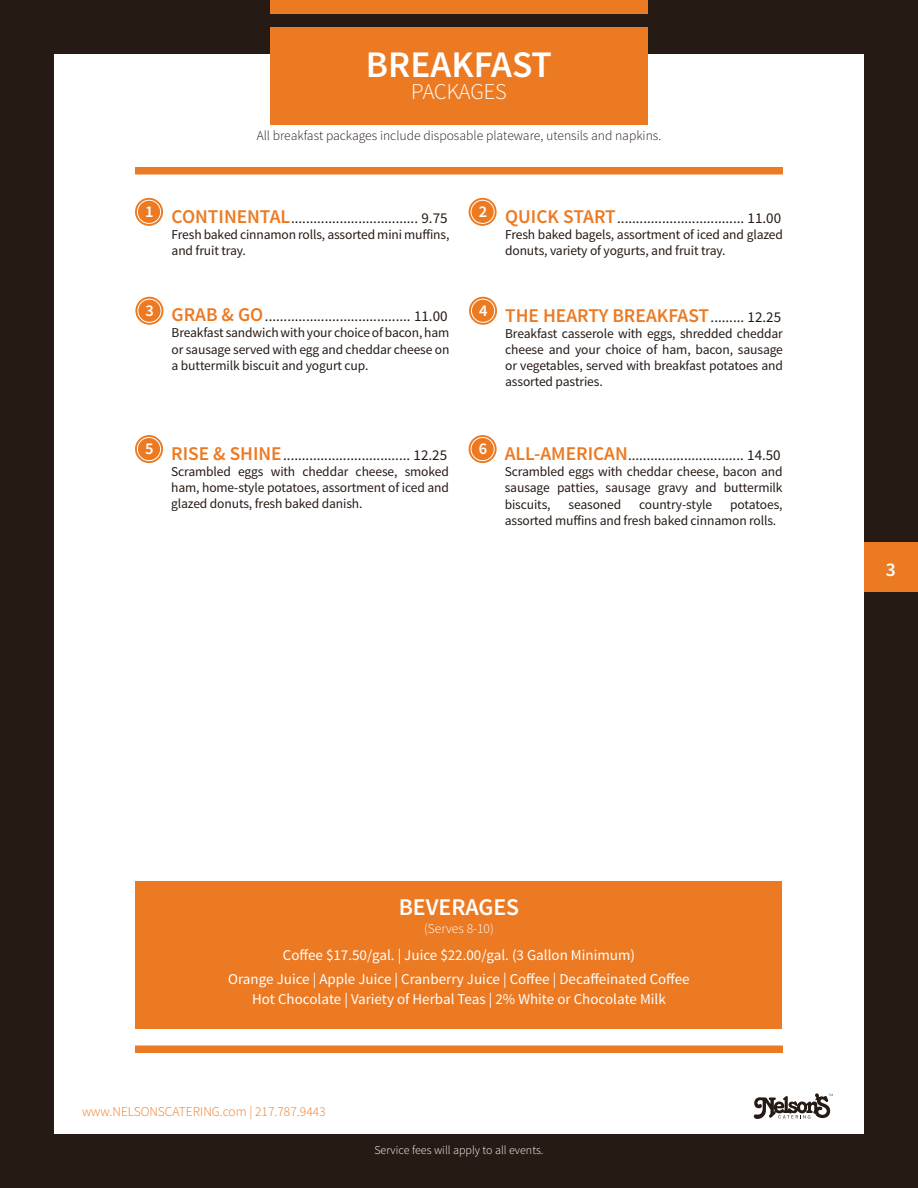
<style>
.page{position:relative;width:918px;height:1188px;background:#251a14}
.page>*{position:absolute;margin:0;border:0;box-sizing:border-box;transform-origin:0 0}
.t1{font:600 37.5px "Source Sans Pro";color:#fff}
.t2{font:600 24px "Source Sans Pro";color:#fff}
.t3{font:300 22.5px "Source Sans Pro";letter-spacing:-.01em;color:#fff}
.t4{font:600 19.5px "Source Sans Pro";color:#ec7a23}
.t5{font:600 19.5px "Source Sans Pro";color:#fff}
.t6{font:600 16.5px "Source Sans Pro";color:#fff}
.t7{font:15px "Source Sans Pro";color:#251a14}
.t8{font:15px/23.2px "Source Sans Pro";color:#fff;text-align:center}
.t9{font:13.5px/16.2px "Source Sans Pro";letter-spacing:-.01em;color:#251a14;text-align:justify}
.t10{font:300 13.5px "Source Sans Pro";color:#251a14}
.t11{font:300 13.5px "Source Sans Pro";color:#ec7a23}
.t12{font:300 13.5px "Source Sans Pro";color:#fff}
.t13{font:300 12px "Source Sans Pro";color:#fff}
.s1{font-weight:600;font-size:19.5px;color:#ec7a23}
.s2{font-weight:400;font-size:15px;color:#251a14}
</style>
<div class="page">
<div style="left:54px;top:54px;width:810px;height:1080px;background:#fff"></div>
<svg style="left:754px;top:1093px;width:79px;height:26px"></svg>
<div style="left:135px;top:167px;width:648px;height:8px;background:#ec7a23"></div>
<div style="left:135px;top:1046px;width:648px;height:7px;background:#ec7a23"></div>
<div style="left:270px;top:27px;width:378px;height:97px;background:#ec7a23"></div>
<div style="left:270px;top:0;width:378px;height:14px;background:#ec7a23"></div>
<div style="left:864px;top:542px;width:54px;height:50px;background:#ec7a23"></div>
<svg style="left:135px;top:198px;width:28px;height:28px"></svg>
<div style="left:137px;top:200px;width:24px;height:24px;border:1px solid #fff;border-radius:50%"></div>
<svg style="left:135px;top:297px;width:28px;height:28px"></svg>
<div style="left:137px;top:299px;width:24px;height:24px;border:1px solid #fff;border-radius:50%"></div>
<svg style="left:469px;top:198px;width:28px;height:28px"></svg>
<div style="left:471px;top:200px;width:24px;height:24px;border:1px solid #fff;border-radius:50%"></div>
<svg style="left:469px;top:297px;width:28px;height:28px"></svg>
<div style="left:471px;top:299px;width:24px;height:24px;border:1px solid #fff;border-radius:50%"></div>
<svg style="left:135px;top:435px;width:28px;height:28px"></svg>
<div style="left:137px;top:437px;width:24px;height:24px;border:1px solid #fff;border-radius:50%"></div>
<svg style="left:469px;top:435px;width:28px;height:28px"></svg>
<div style="left:471px;top:437px;width:24px;height:24px;border:1px solid #fff;border-radius:50%"></div>
<div style="left:136px;top:881px;width:646px;height:148px;background:#ec7a23"></div>
<h1 class="t1" style="left:366px;top:41px;width:188px">BREAKFAST</h1>
<h3 class="t3" style="left:411px;top:78px;width:97px">PACKAGES</h3>
<p class="t10" style="left:257px;top:128px;width:406px">All breakfast packages include disposable plateware, utensils and napkins.</p>
<p class="t6" style="left:145px;top:201px;width:10px">1</p>
<p class="t7" style="left:172px;top:208px;width:278px"><span class="s1">CONTINENTAL</span>.................................. 9.75</p>
<p class="t9" style="left:172px;top:226px;width:279px">Fresh baked cinnamon rolls, assorted mini muffins, and fruit tray.</p>
<p class="t6" style="left:146px;top:300px;width:10px">3</p>
<p class="t7" style="left:172px;top:307px;width:277px"><span class="s1">GRAB &amp; GO</span>....................................... 11.00</p>
<p class="t9" style="left:172px;top:325px;width:279px">Breakfast sandwich with your choice of bacon, ham or sausage served with egg and cheddar cheese on a buttermilk biscuit and yogurt cup.</p>
<p class="t6" style="left:479px;top:201px;width:10px">2</p>
<p class="t7" style="left:505px;top:209px;width:277px"><span class="s1">QUICK START</span>.................................. 11.00</p>
<p class="t9" style="left:505px;top:227px;width:279px">Fresh baked bagels, assortment of iced and glazed donuts, variety of yogurts, and fruit tray.</p>
<p class="t6" style="left:479px;top:300px;width:10px">4</p>
<h3 class="t4" style="left:505px;top:303px;width:278px">THE HEARTY BREAKFAST<span class="s2">......... 12.25</span></h3>
<p class="t9" style="left:505px;top:326px;width:279px">Breakfast casserole with eggs, shredded cheddar cheese and your choice of ham, bacon, sausage or vegetables, served with breakfast potatoes and assorted pastries.</p>
<h3 class="t4" style="left:145px;top:441px;width:138px"><sup>5</sup> RISE &amp; SHINE</h3>
<p class="t6" style="left:479px;top:438px;width:10px">6</p>
<p class="t7" style="left:283px;top:445px;width:165px">.................................. 12.25</p>
<p class="t9" style="left:171px;top:463px;width:279px">Scrambled eggs with cheddar cheese, smoked ham, home-style potatoes, assortment of iced and glazed donuts, fresh baked danish.</p>
<p class="t7" style="left:505px;top:446px;width:278px"><span class="s1">ALL-AMERICAN</span>............................... 14.50</p>
<p class="t9" style="left:505px;top:464px;width:279px">Scrambled eggs with cheddar cheese, bacon and sausage patties, sausage gravy and buttermilk biscuits,</p>
<p class="t9" style="left:569px;top:496px;width:54px">seasoned</p>
<p class="t9" style="left:639px;top:496px;width:75px">country-style</p>
<p class="t9" style="left:505px;top:496px;width:279px;text-indent:225px">potatoes, assorted muffins and fresh baked cinnamon rolls.</p>
<h3 class="t5" style="left:886px;top:557px;width:12px">3</h3>
<h2 class="t2" style="left:399px;top:892px;width:122px">BEVERAGES</h2>
<p class="t12" style="left:424px;top:920px;width:71px">(Serves 8-10)</p>
<p class="t8" style="left:228px;top:944px;width:463px">Coffee $17.50/gal. | Juice $22.00/gal. (3 Gallon Minimum)<br>Orange Juice | Apple Juice | Cranberry Juice | Coffee | Decaffeinated Coffee</p>
<p class="t8" style="left:252px;top:988px;width:415px">Hot Chocolate | Variety of Herbal Teas | 2% White or Chocolate Milk</p>
<p class="t11" style="left:82px;top:1104px;width:245px">www.NELSONSCATERING.com | 217.787.9443</p>
<p class="t13" style="left:374px;top:1143px;width:171px">Service fees will apply to all events.</p>
</div>
